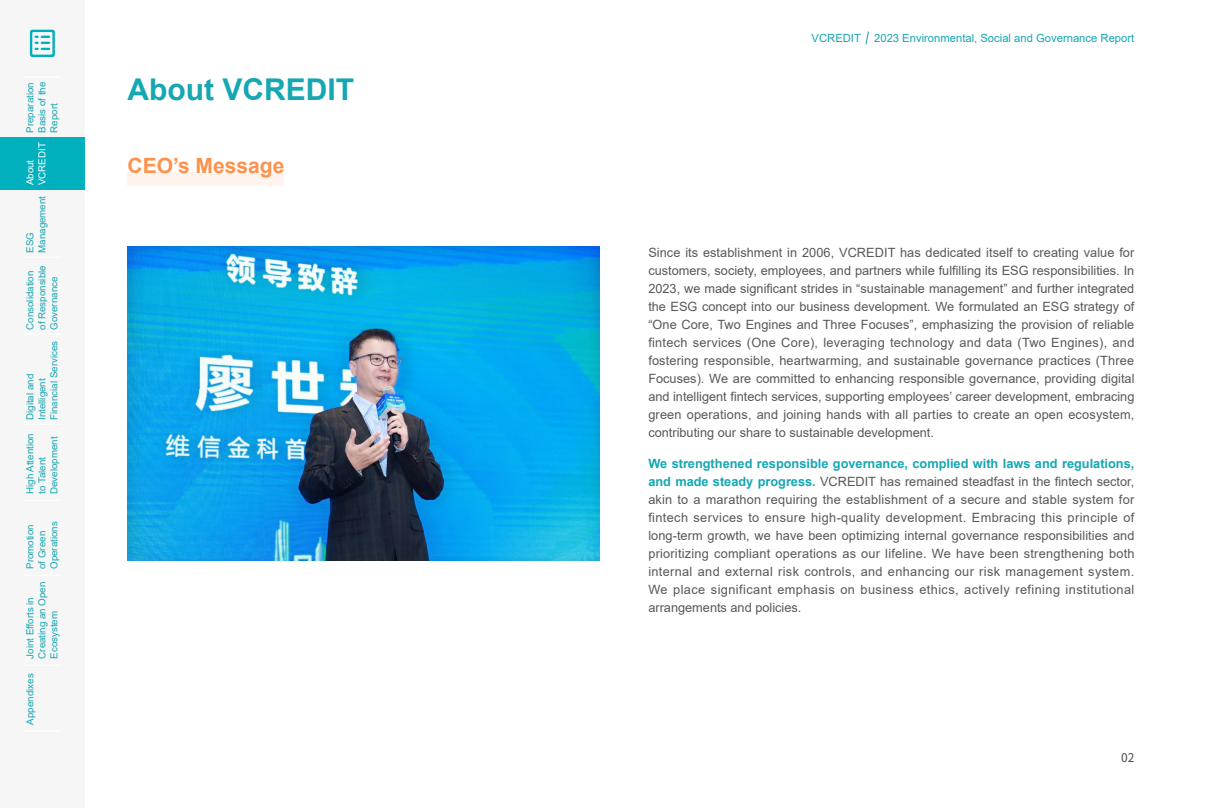
<style>
.page{position:relative;width:1212px;height:808px;background:#fff}
.page>*{position:absolute;margin:0;border:0;box-sizing:border-box;transform-origin:0 0}
.t1{font:700 30px "Arial";color:#15a7b2}
.t2{font:700 21px "Arial";color:#ff914a}
.t3{font:12.75px/18px "Arial";color:#595757;text-align:justify}
.t4{font:12px "Source Han Sans CN";color:#4c4948}
.t5{font:11.25px "Arial";color:#15a7b2}
.t6{font:9.75px/12px "Arial";color:#15a7b2}
.t7{font:9.75px/12px "Arial";color:#fff}
.s1{font-weight:700;color:#15a7b2}
</style>
<div class="page">
<div style="left:0;top:0;width:85px;height:808px;background:#f6f6f6"></div>
<div style="left:0;top:137px;width:85px;height:53px;background:#00b0bd"></div>
<svg style="left:30px;top:30px;width:25px;height:27px"></svg>
<hr style="left:23px;top:77px;width:38px;height:1px;background:#fff">
<hr style="left:23px;top:257px;width:38px;height:1px;background:#fff">
<hr style="left:23px;top:334px;width:38px;height:1px;background:#fff">
<hr style="left:23px;top:424px;width:38px;height:1px;background:#fff">
<hr style="left:23px;top:500px;width:38px;height:1px;background:#fff">
<hr style="left:23px;top:575px;width:38px;height:1px;background:#fff">
<hr style="left:23px;top:664px;width:38px;height:2px;background:#fff">
<hr style="left:23px;top:730px;width:38px;height:1px;background:#fff">
<svg style="left:865px;top:31px;width:4px;height:14px"></svg>
<img style="left:128px;top:246px;width:471px;height:315px">
<div style="left:128px;top:172px;width:156px;height:14px;background:#fff4ed"></div>
<p class="t6" style="left:24px;top:133px;width:52px;text-align:justify;rotate:-90deg">Preparation Basis of the Report</p>
<p class="t7" style="left:24px;top:185px;width:44px;rotate:-90deg">About<br>VCREDIT</p>
<p class="t6" style="left:24px;top:253px;width:58px;rotate:-90deg">ESG<br>Management</p>
<p class="t6" style="left:24px;top:330px;width:66px;rotate:-90deg">Consolidation of Responsible<br>Governance</p>
<p class="t6" style="left:24px;top:420px;width:81px;rotate:-90deg">Digital and<br>Intelligent<br>Financial Services</p>
<p class="t6" style="left:24px;top:494px;width:62px;rotate:-90deg">High Attention to Talent<br>Development</p>
<p class="t6" style="left:24px;top:569px;width:49px;rotate:-90deg">Promotion of Green<br>Operations</p>
<p class="t6" style="left:24px;top:659px;width:78px;rotate:-90deg">Joint Efforts in<br>Creating an Open<br>Ecosystem</p>
<p class="t6" style="left:24px;top:724px;width:52px;rotate:-90deg">Appendixes</p>
<h1 class="t1" style="left:128px;top:69px;width:228px">About VCREDIT</h1>
<h2 class="t2" style="left:128px;top:150px;width:158px">CEO’s Message</h2>
<p class="t5" style="left:811px;top:30px;width:324px">VCREDIT 2023 Environmental, Social and Governance Report</p>
<p class="t3" style="left:648px;top:244px;width:488px">Since its establishment in 2006, VCREDIT has dedicated itself to creating value for customers, society, employees, and partners while fulfilling its ESG responsibilities. In 2023, we made significant strides in “sustainable management” and further integrated the ESG concept into our business development. We formulated an ESG strategy of “One Core, Two Engines and Three Focuses”, emphasizing the provision of reliable fintech services (One Core), leveraging technology and data (Two Engines), and fostering responsible, heartwarming, and sustainable governance practices (Three Focuses). We are committed to enhancing responsible governance, providing digital and intelligent fintech services, supporting employees’ career development, embracing green operations, and joining hands with all parties to create an open ecosystem, contributing our share to sustainable development.</p>
<p class="t3" style="left:648px;top:454px;width:488px"><span class="s1">We strengthened responsible governance, complied with laws and regulations, and made steady progress.</span> VCREDIT has remained steadfast in the fintech sector, akin to a marathon requiring the establishment of a secure and stable system for fintech services to ensure high-quality development. Embracing this principle of long-term growth, we have been optimizing internal governance responsibilities and prioritizing compliant operations as our lifeline. We have been strengthening both internal and external risk controls, and enhancing our risk management system.<br>We place significant emphasis on business ethics, actively refining institutional arrangements and policies.</p>
<p class="t4" style="left:1121px;top:750px;width:15px">02</p>
</div>
